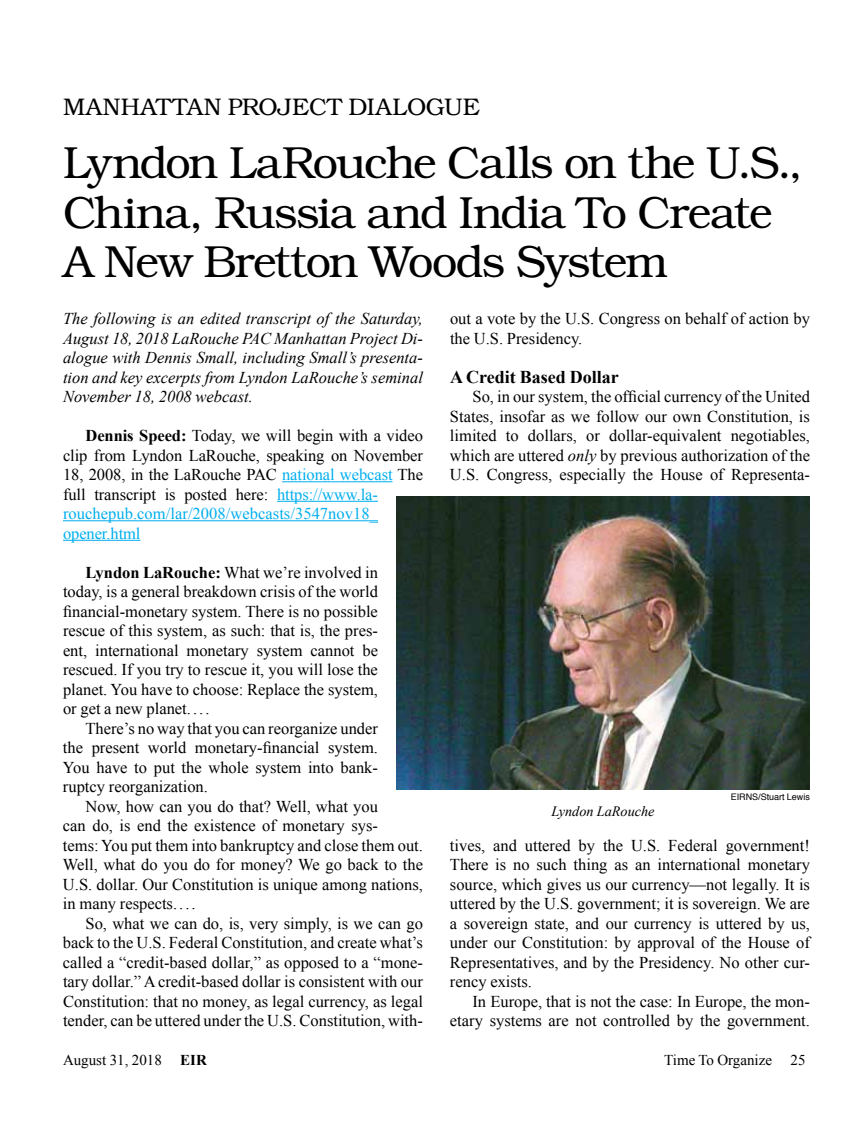
<style>
.page{position:relative;width:864px;height:1134px;background:#fff}
.page>*{position:absolute;margin:0;border:0;box-sizing:border-box;transform-origin:0 0}
.t1{font:300 45px/49.5px "Bookman";letter-spacing:-.035em;color:#000}
.t2{font:300 24px "Bookman";color:#000}
.t3{font:700 18px "Times New Roman";color:#000}
.t4{font:16.5px/19.5px "Times New Roman";color:#000;text-align:justify}
.t5{font:italic 16.5px/19.5px "Times New Roman";color:#000;text-align:justify}
.t6{font:15px "Times New Roman";color:#000}
.t7{font:italic 14.25px "Times New Roman";color:#000}
.t8{font:9px "Helvetica";color:#000}
.s1{font-weight:700}
.s2{color:#00aeef}
.s3{font-style:italic}
</style>
<div class="page">
<hr style="left:282px;top:481px;width:110px;height:1px;background:#00aeef">
<hr style="left:277px;top:501px;width:101px;height:1px;background:#00aeef">
<hr style="left:63px;top:520px;width:315px;height:1px;background:#00aeef">
<hr style="left:63px;top:540px;width:78px;height:1px;background:#00aeef">
<img style="left:396px;top:496px;width:414px;height:293px">
<h2 class="t2" style="left:63px;top:93px;width:419px">MANHATTAN PROJECT DIALOGUE</h2>
<h1 class="t1" style="left:63px;top:138px;width:741px">Lyndon LaRouche Calls on the U.S.,<br>China, Russia and India To Create<br>A New Bretton Woods System</h1>
<p class="t5" style="left:63px;top:308px;width:362px">The following is an edited transcript of the Saturday, August 18, 2018 LaRouche PAC Manhattan Project Di&shy;alogue with Dennis Small, including Small’s presenta&shy;tion and key excerpts from Lyndon LaRouche’s seminal November 18, 2008 webcast.</p>
<p class="t4" style="left:63px;top:425px;width:362px;text-align:left;text-indent:23px"><span class="s1">Dennis Speed:</span> Today, we will begin with a video clip from Lyndon LaRouche, speaking on November 18, 2008, in the LaRouche PAC <span class="s2">national webcast</span> The full transcript is posted here: <span class="s2">https://www.la&shy;rouchepub.com/lar/2008/webcasts/3547nov18_ opener.html</span></p>
<p class="t4" style="left:63px;top:562px;width:317px;text-indent:23px"><span class="s1">Lyndon LaRouche:</span> What we’re involved in today, is a general breakdown crisis of the world financial-monetary system. There is no possible rescue of this system, as such: that is, the pres&shy;ent, international monetary system cannot be rescued. If you try to rescue it, you will lose the planet. You have to choose: Replace the system, or get a new planet....</p>
<p class="t4" style="left:63px;top:718px;width:317px;text-indent:23px">There’s no way that you can reorganize under the present world monetary-financial system.<br>You have to put the whole system into bank&shy;ruptcy reorganization.</p>
<p class="t4" style="left:63px;top:796px;width:362px;text-align:left;text-indent:23px">Now, how can you do that? Well, what you<br>can do, is end the existence of monetary sys-<br>tems: You put them into bankruptcy and close them out.<br>Well, what do you do for money? We go back to the U.S. dollar. Our Constitution is unique among nations, in many respects. ...</p>
<p class="t4" style="left:63px;top:913px;width:361px;text-indent:23px">So, what we can do, is, very simply, is we can go back to the U.S. Federal Constitution, and create what’s called a “credit-based dollar,” as opposed to a “mone&shy;tary dollar.” A credit-based dollar is consistent with our Constitution: that no money, as legal currency, as legal tender, can be uttered under the U.S. Constitution, with-</p>
<p class="t4" style="left:450px;top:309px;width:361px">out a vote by the U.S. Congress on behalf of action by the U.S. Presidency.</p>
<p class="t3" style="left:450px;top:364px;width:170px">A Credit Based Dollar</p>
<p class="t4" style="left:450px;top:386px;width:362px;text-indent:23px">So, in our system, the official currency of the United States, insofar as we follow our own Constitution, is limited to dollars, or dollar-equivalent negotiables, which are uttered <span class="s3">only</span> by previous authorization of the U.S. Congress, especially the House of Representa-</p>
<p class="t7" style="left:551px;top:801px;width:105px">Lyndon LaRouche</p>
<p class="t8" style="left:731px;top:790px;width:81px">EIRNS/Stuart Lewis</p>
<p class="t4" style="left:450px;top:835px;width:362px">tives, and uttered by the U.S. Federal government!<br>There is no such thing as an international monetary source, which gives us our currency—not legally. It is uttered by the U.S. government; it is sovereign. We are a sovereign state, and our currency is uttered by us, under our Constitution: by approval of the House of Representatives, and by the Presidency. No other cur&shy;rency exists.</p>
<p class="t4" style="left:450px;top:991px;width:361px;text-align:right">In Europe, that is not the case: In Europe, the mon&shy;etary systems are not controlled by the government.</p>
<p class="t6" style="left:63px;top:1050px;width:145px">August 31, 2018 <span class="s1">EIR</span></p>
<p class="t6" style="left:664px;top:1050px;width:143px">Time To Organize 25</p>
</div>
